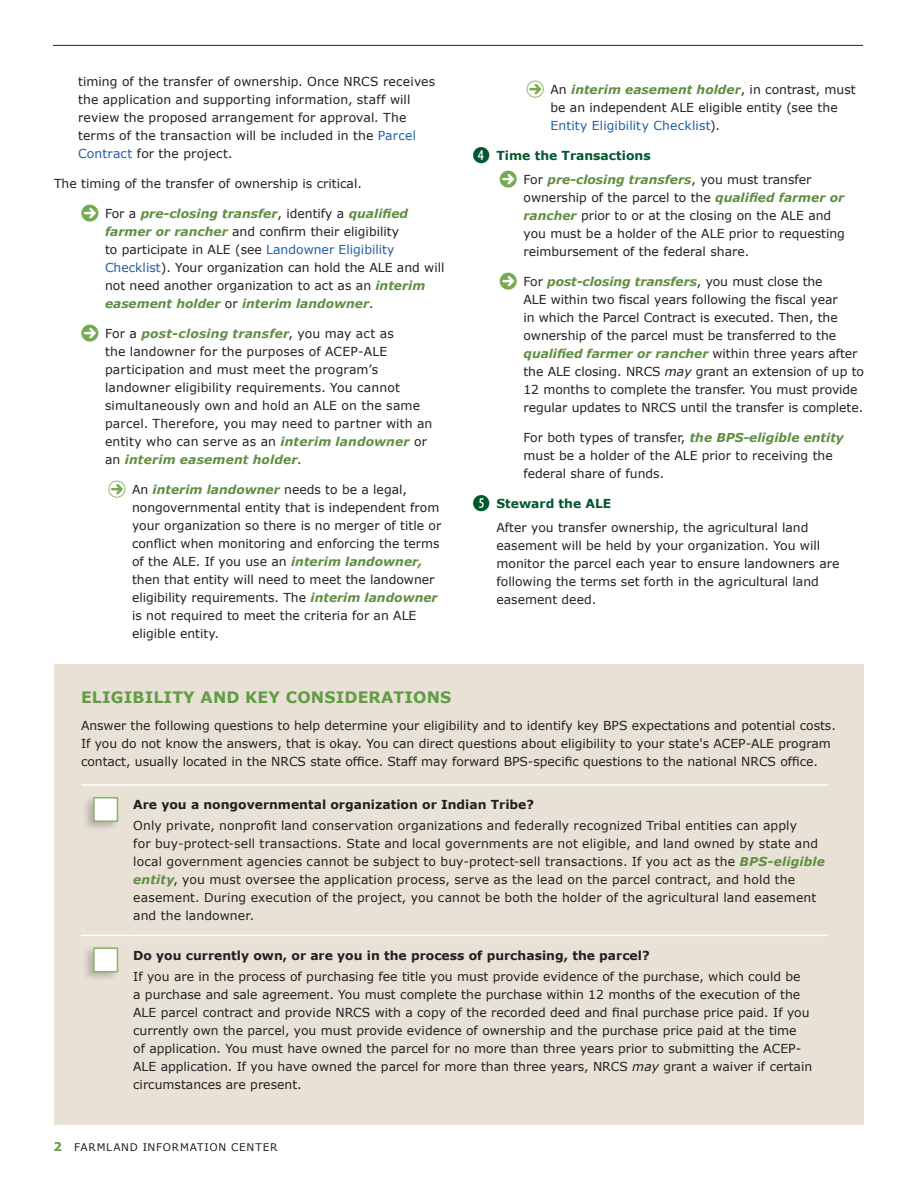
<style>
.page{position:relative;width:918px;height:1188px;background:#fff}
.page>*{position:absolute;margin:0;border:0;box-sizing:border-box;transform-origin:0 0}
.t1{font:700 15.75px "Verdana";letter-spacing:.01em;color:#649b47}
.t2{font:12.3px/18px "Verdana";color:#231f20}
.t3{font:700 12.3px "Verdana";color:#231f20}
.t4{font:italic 700 12.3px/24px "Verdana";color:#618e43}
.t5{font:10.5px "Verdana";letter-spacing:.07em;color:#231f20}
.s1{color:#215e9f}
.s2{font-family:"Combi Numerals Solid";font-size:22.5px;color:#76aa51}
.s3{font-weight:700;font-style:italic;color:#618e43}
.s4{font-family:"Combi Numerals Open";font-size:22.5px;color:#76aa51}
.s5{font-family:"Combi Numerals Solid";font-weight:400;font-style:normal;font-size:22.5px;color:#005730}
.s6{font-style:normal;color:#005730}
.s7{font-family:"Combi Numerals Solid";font-weight:400;font-style:normal;font-size:22.5px;color:#76aa51}
.s8{font-weight:400;font-style:normal;color:#231f20}
.s9{font-style:italic}
.s10{font-family:"Combi Numerals Solid";font-size:22.5px;color:#005730}
.s11{font-weight:700;color:#005730}
.s12{font-weight:700;font-size:12px;color:#649b47}
</style>
<div class="page">
<hr style="left:53px;top:45px;width:810px;height:1px;background:#231f20">
<div style="left:54px;top:664px;width:810px;height:461px;background:#e8e2d6"></div>
<hr style="left:81px;top:784px;width:48px;height:2px;background:#fff">
<hr style="left:129px;top:784px;width:699px;height:2px;background:#fff">
<hr style="left:81px;top:935px;width:48px;height:1px;background:#fff">
<hr style="left:129px;top:935px;width:699px;height:1px;background:#fff">
<div style="left:82px;top:794px;width:38px;height:38px;background:#231f20;opacity:.25"></div>
<div style="left:93px;top:797px;width:25px;height:25px;background:#fff;border:2px solid #8ab468"></div>
<div style="left:82px;top:945px;width:38px;height:38px;background:#231f20;opacity:.25"></div>
<div style="left:93px;top:947px;width:25px;height:25px;background:#fff;border:2px solid #8ab468"></div>
<p class="t2" style="left:78px;top:73px;width:359px">timing of the transfer of ownership. Once NRCS receives the application and supporting information, staff will review the proposed arrangement for approval. The terms of the transaction will be included in the <span class="s1">Parcel Contract</span> for the project.</p>
<p class="t2" style="left:54px;top:175px;width:309px">The timing of the transfer of ownership is critical.</p>
<p class="t2" style="left:105px;top:205px;width:341px;text-indent:-24px"><span class="s2">}</span> For a <span class="s3">pre-closing transfer</span>, identify a <span class="s3">qualified farmer or rancher</span> and confirm their eligibility<br>to participate in ALE (see <span class="s1">Landowner Eligibility Checklist</span>). Your organization can hold the ALE and will not need another organization to act as an <span class="s3">interim easement holder</span> or <span class="s3">interim landowner</span>.</p>
<p class="t2" style="left:105px;top:325px;width:329px;text-indent:-24px"><span class="s2">}</span> For a <span class="s3">post-closing transfer</span>, you may act as<br>the landowner for the purposes of ACEP-ALE participation and must meet the program’s landowner eligibility requirements. You cannot simultaneously own and hold an ALE on the same parcel. Therefore, you may need to partner with an entity who can serve as an <span class="s3">interim landowner</span> or an <span class="s3">interim easement holder</span>.</p>
<p class="t2" style="left:132px;top:481px;width:311px;text-indent:-24px"><span class="s4">}</span> An <span class="s3">interim landowner</span> needs to be a legal, nongovernmental entity that is independent from your organization so there is no merger of title or conflict when monitoring and enforcing the terms of the ALE. If you use an <span class="s3">interim landowner, </span>then that entity will need to meet the landowner eligibility requirements. The <span class="s3">interim landowner </span>is not required to meet the criteria for an ALE eligible entity.</p>
<p class="t2" style="left:551px;top:81px;width:307px;text-indent:-24px"><span class="s4">}</span> An <span class="s3">interim easement holder</span>, in contrast, must be an independent ALE eligible entity (see the<br><span class="s1">Entity Eligibility Checklist</span>).</p>
<p class="t4" style="left:500px;top:144px;width:313px;text-indent:-27px"><span class="s5">E</span> <span class="s6">Time the Transactions<br></span><span class="s7">}</span> <span class="s8">For</span> pre-closing transfers<span class="s8">, you must transfer</span></p>
<p class="t2" style="left:523px;top:189px;width:323px">ownership of the parcel to the <span class="s3">qualified farmer or rancher</span> prior to or at the closing on the ALE and you must be a holder of the ALE prior to requesting reimbursement of the federal share.</p>
<p class="t2" style="left:523px;top:273px;width:342px;text-indent:-24px"><span class="s2">}</span> For <span class="s3">post-closing transfers</span>, you must close the<br>ALE within two fiscal years following the fiscal year<br>in which the Parcel Contract is executed. Then, the ownership of the parcel must be transferred to the <span class="s3">qualified farmer or rancher</span> within three years after the ALE closing. NRCS <span class="s9">may</span> grant an extension of up to 12 months to complete the transfer. You must provide regular updates to NRCS until the transfer is complete.</p>
<p class="t2" style="left:523px;top:429px;width:322px">For both types of transfer, <span class="s3">the BPS-eligible entity </span>must be a holder of the ALE prior to receiving the federal share of funds.</p>
<p class="t2" style="left:497px;top:492px;width:314px;line-height:24px;text-indent:-24px"><span class="s10">F</span> <span class="s11">Steward the ALE<br></span>After you transfer ownership, the agricultural land</p>
<p class="t2" style="left:497px;top:537px;width:344px">easement will be held by your organization. You will monitor the parcel each year to ensure landowners are following the terms set forth in the agricultural land easement deed.</p>
<p class="t1" style="left:81px;top:687px;width:372px">ELIGIBILITY AND KEY CONSIDERATIONS</p>
<p class="t2" style="left:81px;top:717px;width:756px">Answer the following questions to help determine your eligibility and to identify key BPS expectations and potential costs.<br>If you do not know the answers, that is okay. You can direct questions about eligibility to your state's ACEP-ALE program contact, usually located in the NRCS state office. Staff may forward BPS-specific questions to the national NRCS office.</p>
<p class="t3" style="left:133px;top:797px;width:402px">Are you a nongovernmental organization or Indian Tribe?</p>
<p class="t2" style="left:133px;top:817px;width:693px">Only private, nonprofit land conservation organizations and federally recognized Tribal entities can apply<br>for buy-protect-sell transactions. State and local governments are not eligible, and land owned by state and local government agencies cannot be subject to buy-protect-sell transactions. If you act as the <span class="s3">BPS-eligible entity</span>, you must oversee the application process, serve as the lead on the parcel contract, and hold the easement. During execution of the project, you cannot be both the holder of the agricultural land easement and the landowner.</p>
<p class="t3" style="left:133px;top:947px;width:518px">Do you currently own, or are you in the process of purchasing, the parcel?</p>
<p class="t2" style="left:133px;top:968px;width:681px">If you are in the process of purchasing fee title you must provide evidence of the purchase, which could be<br>a purchase and sale agreement. You must complete the purchase within 12 months of the execution of the ALE parcel contract and provide NRCS with a copy of the recorded deed and final purchase price paid. If you currently own the parcel, you must provide evidence of ownership and the purchase price paid at the time<br>of application. You must have owned the parcel for no more than three years prior to submitting the ACEP-ALE application. If you have owned the parcel for more than three years, NRCS <span class="s9">may</span> grant a waiver if certain circumstances are present.</p>
<p class="t5" style="left:54px;top:1140px;width:225px"><span class="s12">2</span> FARMLAND INFORMATION CENTER</p>
</div>
